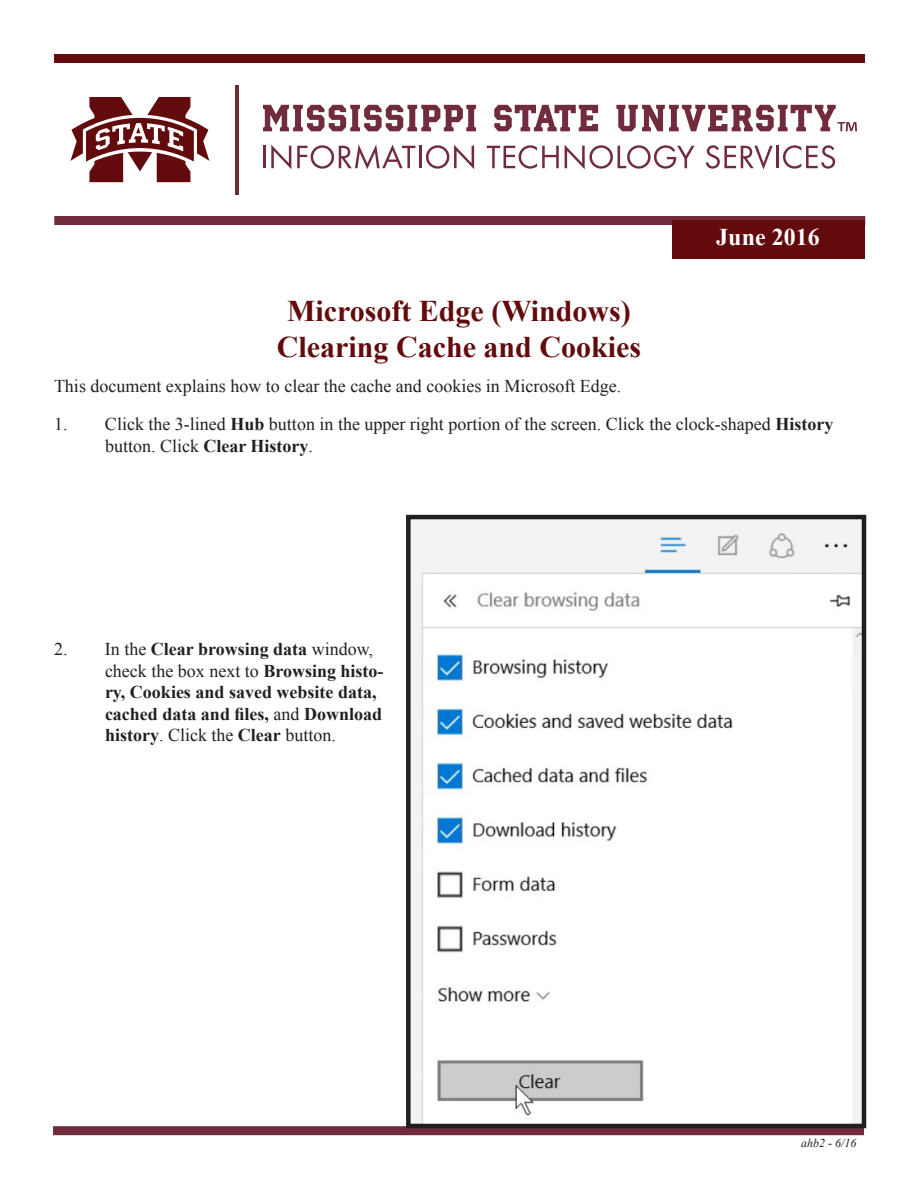
<style>
.page{position:relative;width:918px;height:1188px;background:#fff}
.page>*{position:absolute;margin:0;border:0;box-sizing:border-box;transform-origin:0 0}
.t1{font:700 30px "Times New Roman";color:#630b0c}
.t2{font:700 24px "Times New Roman";color:#fff}
.t3{font:18px/21.6px "Times New Roman";color:#231f20}
.t4{font:700 18px/21.6px "Times New Roman";color:#231f20}
.t5{font:italic 12px "Times New Roman";color:#231f20}
.s1{font-weight:700}
.s2{font-weight:400}
</style>
<div class="page">
<div style="left:54px;top:54px;width:811px;height:9px;background:#630b0c"></div>
<div style="left:53px;top:1126px;width:811px;height:9px;background:#702c3d"></div>
<div style="left:54px;top:216px;width:811px;height:9px;background:#702c3d"></div>
<div style="left:672px;top:220px;width:192px;height:39px;background:#630b0c"></div>
<hr style="left:263px;top:146px;width:2px;height:22px;background:#702c3d">
<svg style="left:271px;top:145px;width:20px;height:24px"></svg>
<svg style="left:297px;top:144px;width:118px;height:25px"></svg>
<hr style="left:419px;top:146px;width:2px;height:22px;background:#702c3d">
<svg style="left:426px;top:145px;width:48px;height:24px"></svg>
<svg style="left:487px;top:145px;width:72px;height:24px"></svg>
<svg style="left:565px;top:145px;width:130px;height:24px"></svg>
<svg style="left:706px;top:145px;width:67px;height:25px"></svg>
<hr style="left:776px;top:146px;width:2px;height:22px;background:#702c3d">
<svg style="left:783px;top:145px;width:52px;height:24px"></svg>
<svg style="left:263px;top:105px;width:213px;height:26px"></svg>
<svg style="left:494px;top:105px;width:104px;height:26px"></svg>
<hr style="left:235px;top:85px;width:4px;height:109px;background:#702c3d">
<svg style="left:616px;top:105px;width:241px;height:26px"></svg>
<svg style="left:70px;top:97px;width:139px;height:85px"></svg>
<img style="left:411px;top:520px;width:450px;height:603px">
<div style="left:406px;top:515px;width:460px;height:613px;border:4px solid #231f20"></div>
<p class="t2" style="left:716px;top:220px;width:105px">June 2016</p>
<p class="t1" style="left:287px;top:290px;width:345px">Microsoft Edge (Windows)</p>
<p class="t1" style="left:277px;top:326px;width:366px">Clearing Cache and Cookies</p>
<p class="t3" style="left:54px;top:375px;width:569px">This document explains how to clear the cache and cookies in Microsoft Edge.</p>
<p class="t3" style="left:105px;top:413px;width:730px;text-indent:-51px">1. Click the 3-lined <span class="s1">Hub</span> button in the upper right portion of the screen. Click the clock-shaped <span class="s1">History </span>button. Click <span class="s1">Clear History</span>.</p>
<p class="t4" style="left:105px;top:638px;width:280px;text-indent:-51px"><span class="s2">2. In the</span> Clear browsing data <span class="s2">window, check the box next to</span> Browsing histo&shy;ry, Cookies and saved website data, cached data and files, <span class="s2">and</span> Download history<span class="s2">. Click the</span> Clear <span class="s2">button.</span></p>
<p class="t5" style="left:801px;top:1135px;width:57px">ahb2 - 6/16</p>
</div>
